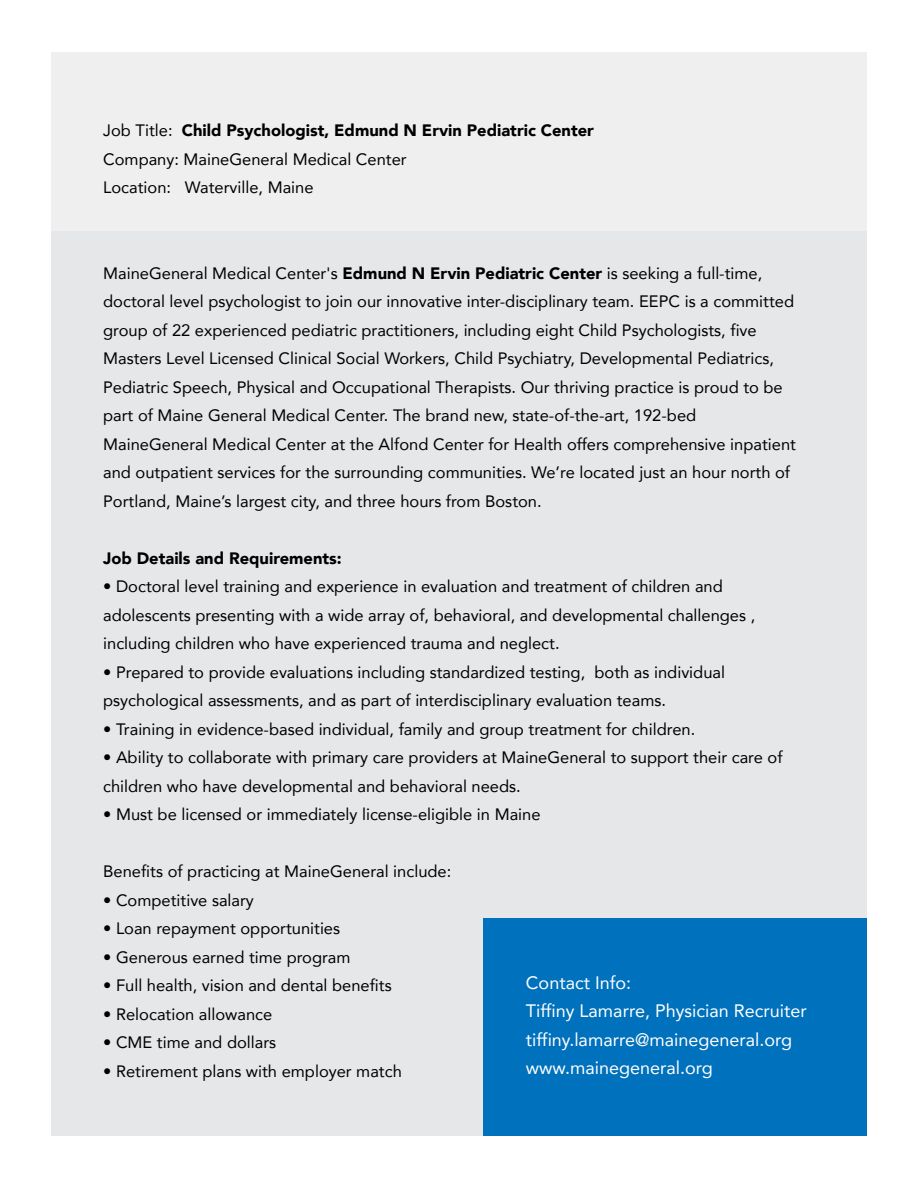
<style>
.page{position:relative;width:918px;height:1188px;background:#fff}
.page>*{position:absolute;margin:0;border:0;box-sizing:border-box;transform-origin:0 0}
.t1{font:18px/28.5px "Avenir";color:#fff}
.t2{font:16.5px/28.5px "Avenir";color:#000}
.t3{font:900 16.5px "Avenir";color:#000}
.s1{font-weight:900}
</style>
<div class="page">
<div style="left:51px;top:52px;width:816px;height:1084px;background:#e6e7e8"></div>
<div style="left:51px;top:52px;width:816px;height:179px;background:#efeff0"></div>
<div style="left:483px;top:919px;width:384px;height:217px;background:#0071bc"></div>
<p class="t2" style="left:103px;top:116px;width:492px">Job Title: <span class="s1">Child Psychologist, Edmund N Ervin Pediatric Center<br></span>Company: MaineGeneral Medical Center<br>Location: Waterville, Maine</p>
<p class="t2" style="left:103px;top:258px;width:694px">MaineGeneral Medical Center's <span class="s1">Edmund N Ervin Pediatric Center</span> is seeking a full-time, doctoral level psychologist to join our innovative inter-disciplinary team. EEPC is a committed group of 22 experienced pediatric practitioners, including eight Child Psychologists, five Masters Level Licensed Clinical Social Workers, Child Psychiatry, Developmental Pediatrics, Pediatric Speech, Physical and Occupational Therapists. Our thriving practice is proud to be part of Maine General Medical Center. The brand new, state-of-the-art, 192-bed MaineGeneral Medical Center at the Alfond Center for Health offers comprehensive inpatient and outpatient services for the surrounding communities. We’re located just an hour north of Portland, Maine’s largest city, and three hours from Boston.</p>
<p class="t3" style="left:103px;top:544px;width:240px">Job Details and Requirements:</p>
<p class="t2" style="left:103px;top:572px;width:654px">• Doctoral level training and experience in evaluation and treatment of children and adolescents presenting with a wide array of, behavioral, and developmental challenges , including children who have experienced trauma and neglect.</p>
<p class="t2" style="left:103px;top:657px;width:623px">• Prepared to provide evaluations including standardized testing, both as individual psychological assessments, and as part of interdisciplinary evaluation teams.</p>
<p class="t2" style="left:103px;top:714px;width:594px">• Training in evidence-based individual, family and group treatment for children.</p>
<p class="t2" style="left:103px;top:743px;width:681px">• Ability to collaborate with primary care providers at MaineGeneral to support their care of children who have developmental and behavioral needs.</p>
<p class="t2" style="left:103px;top:800px;width:439px">• Must be licensed or immediately license-eligible in Maine</p>
<p class="t2" style="left:103px;top:857px;width:350px">Benefits of practicing at MaineGeneral include:</p>
<p class="t2" style="left:103px;top:885px;width:152px">• Competitive salary</p>
<p class="t2" style="left:103px;top:914px;width:238px">• Loan repayment opportunities</p>
<p class="t2" style="left:103px;top:942px;width:249px">• Generous earned time program</p>
<p class="t2" style="left:103px;top:971px;width:290px">• Full health, vision and dental benefits</p>
<p class="t2" style="left:103px;top:999px;width:171px">• Relocation allowance</p>
<p class="t2" style="left:103px;top:1028px;width:175px">• CME time and dollars</p>
<p class="t2" style="left:103px;top:1056px;width:300px">• Retirement plans with employer match</p>
<p class="t1" style="left:526px;top:968px;width:282px">Contact Info:<br>Tiffiny Lamarre, Physician Recruiter tiffiny.lamarre@mainegeneral.org www.mainegeneral.org</p>
</div>
